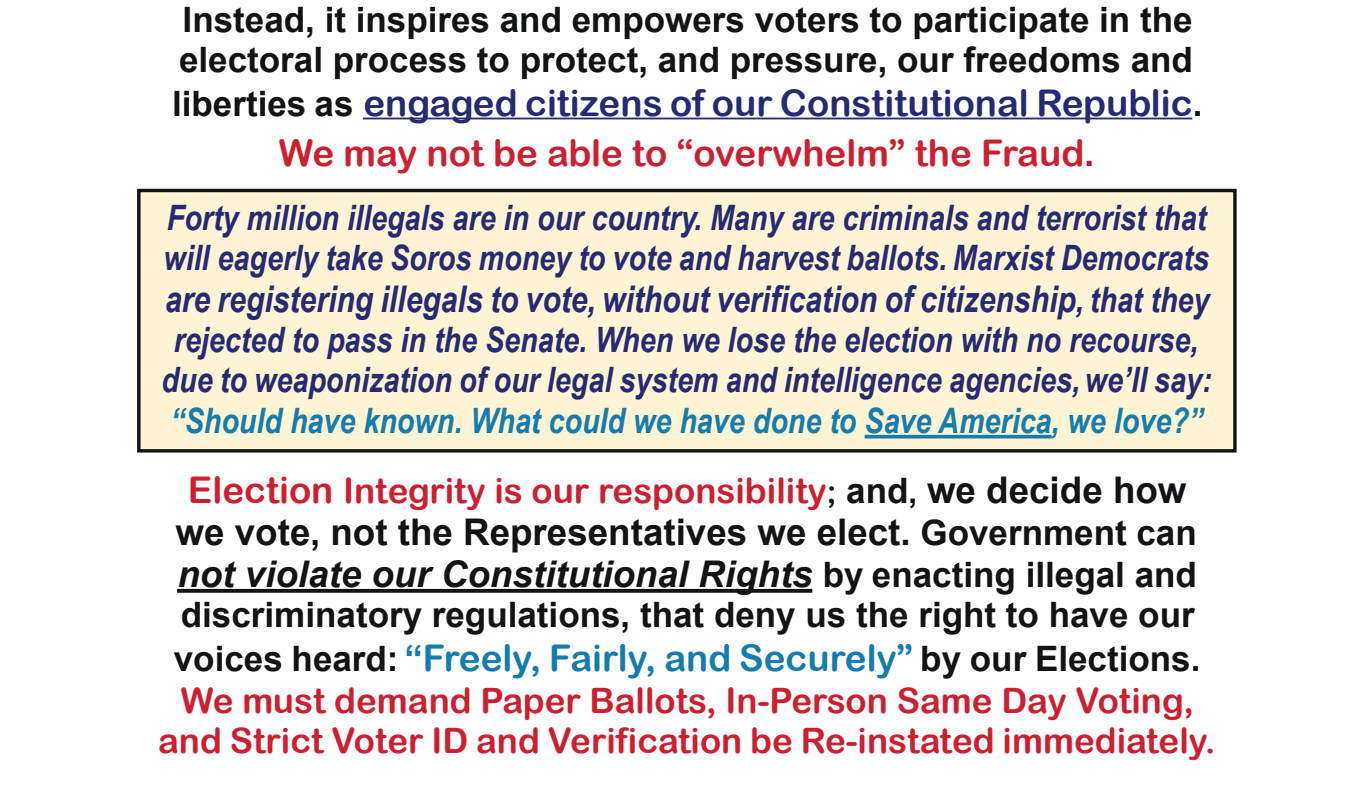
<style>
.page{position:relative;width:1371px;height:788px;background:#fff}
.page>*{position:absolute;margin:0;border:0;box-sizing:border-box;transform-origin:0 0}
.t1{font:700 36.75px/42px "Arial";color:#121314}
.t2{font:36.75px/50.8px "Arial Rounded MT Bold";color:#252a73;text-align:center}
.t3{font:italic 700 36.75px "Arial Narrow";color:#252a73}
.t4{font:italic 700 35px/40.2px "Arial Narrow";color:#252a73}
.t5{font:700 35px/40.2px "Arial";color:#121314}
.t6{font:35px/40.2px "Arial Rounded MT Bold";color:#cc2031;text-align:center}
.t7{font:italic 700 35px "Arial Narrow";color:#147dae}
.s1{font-family:"Arial";font-weight:700;font-size:35px;color:#121314}
.s2{color:#cc2031}
.s3{font-family:"Arial";font-weight:700;color:#b01d43}
.s4{font-size:35px}
.s5{font-size:36.75px}
.s6{font-size:31.5px;color:#121314}
.s7{font-family:"Arial";font-weight:700;color:#121314}
.s8{font-family:"Arial";font-weight:700;font-size:31.5px;color:#121314}
.s9{font-family:"Arial";font-weight:700;font-size:36.75px;color:#121314}
.s10{font-style:italic}
.s11{font-size:36.75px;color:#147dae}
.s12{font-family:"Arial Rounded MT Bold";font-weight:400;font-size:36.75px;color:#147dae}
</style>
<div class="page">
<div style="left:137px;top:189px;width:1099px;height:263px;background:#fff4d3;border:3px solid #121314"></div>
<hr style="left:363px;top:118px;width:829px;height:1px;background:#252a73">
<hr style="left:864px;top:435px;width:187px;height:3px;background:#147dae">
<hr style="left:177px;top:589px;width:635px;height:3px;background:#121314">
<p class="t5" style="left:179px;top:0;width:1015px">Instead, it inspires and empowers voters to participate in the electoral process to protect, and pressure, our freedoms and</p>
<p class="t2" style="left:172px;top:77px;width:1031px"><span class="s1">liberties as</span> engaged citizens of our Constitutional Republic<span class="s1">.<br></span><span class="s2">We may not be able to “overwhelm” the Fraud</span><span class="s3">.</span></p>
<p class="t4" style="left:163px;top:195px;width:1047px">Forty million illegals are in our country. Many are criminals and terrorist that will eagerly take Soros money to vote and harvest ballots. Marxist Democrats</p>
<p class="t3" style="left:165px;top:271px;width:1045px">are registering illegals to vote, without verification of citizenship<span class="s4">, that they</span></p>
<p class="t4" style="left:161px;top:318px;width:1051px;text-align:center">rejected to pass in the Senate. When we lose the election with no recourse, due to weaponization of our legal system and intelligence agencies,we’ll say:</p>
<p class="t7" style="left:170px;top:394px;width:1034px">“Should have known. What could we have done to Save America, we love?”</p>
<p class="t6" style="left:188px;top:470px;width:1000px"><span class="s5">Election</span> Integrity is our responsibility<span class="s6">;</span> <span class="s7">and</span><span class="s8">,</span> <span class="s9">we decide how</span></p>
<p class="t1" style="left:176px;top:512px;width:1022px">we vote<span class="s4">,</span> not the Representatives we elect. <span class="s4">Government can </span><span class="s10">not violate our Constitutional Rights</span> <span class="s4">by enacting illegal and</span></p>
<p class="t5" style="left:174px;top:594px;width:1028px;line-height:43.8px">discriminatory regulations, that deny us the right to have our voices heard: <span class="s11">“</span><span class="s12">Freely, Fairly, and Securely”</span> by our Elections.</p>
<p class="t6" style="left:158px;top:680px;width:1059px">We must demand Paper Ballots, In-Person Same Day Voting, and Strict Voter ID and Verification be Re-instated immediately.</p>
</div>
